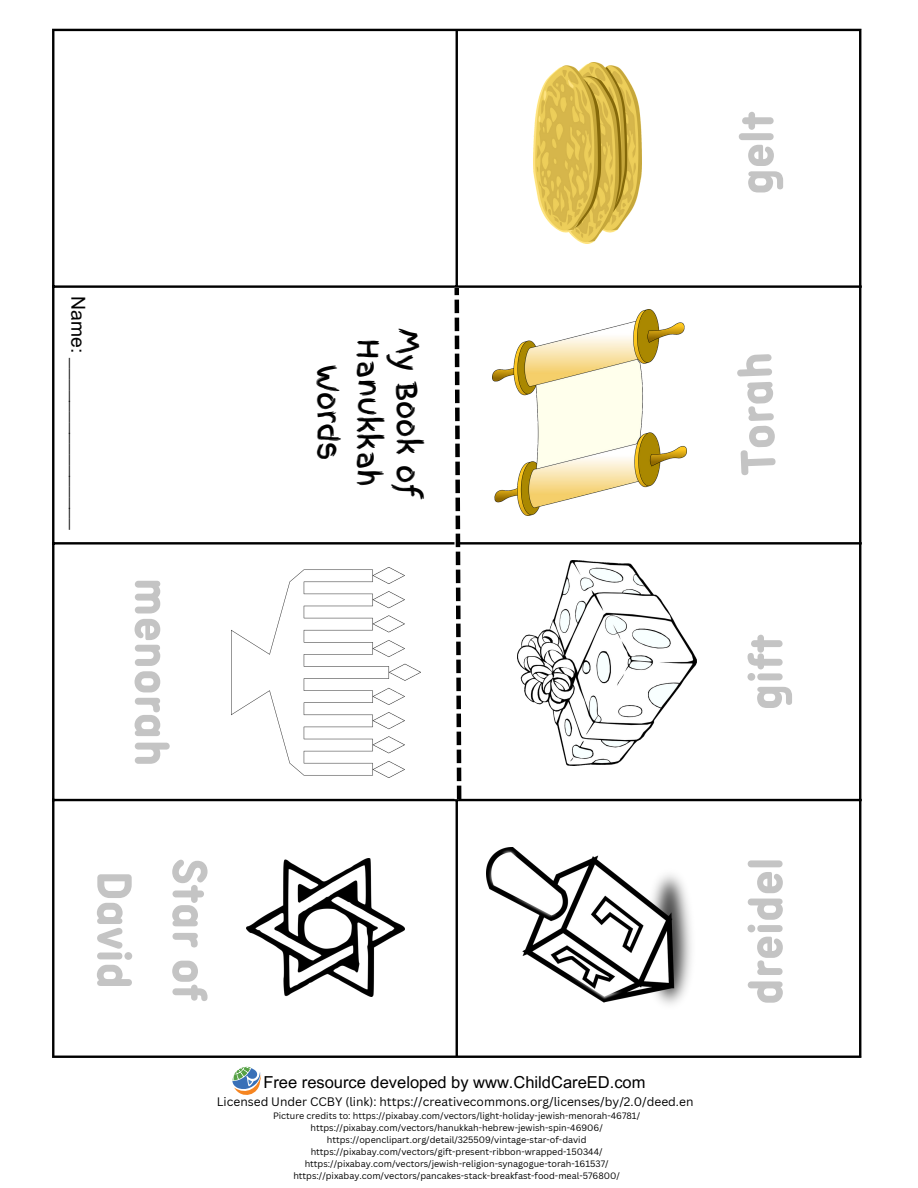
<style>
.page{position:relative;width:918px;height:1188px;background:#fff}
.page>*{position:absolute;margin:0;border:0;box-sizing:border-box;transform-origin:0 0}
.t1{font:54px/75.3px "Aristotelica Pro Cnd Txt Bld";color:#c4c4c4}
.t2{font:28.95px/39.8px "Finger Paint";color:#000;text-align:center}
.t3{font:19.2px "Arial MT Pro";color:#000}
.t4{font:16.5px "Arial MT Pro";color:#000}
.t5{font:12px "Canva Sans";color:#000}
.t6{font:9px "Canva Sans";color:#000}
</style>
<div class="page">
<hr style="left:52px;top:31px;width:2px;height:1025px;background:#000">
<hr style="left:456px;top:31px;width:2px;height:1025px;background:#000">
<hr style="left:859px;top:31px;width:2px;height:1025px;background:#000">
<hr style="left:52px;top:29px;width:809px;height:2px;background:#000">
<hr style="left:52px;top:285px;width:809px;height:3px;background:#000">
<hr style="left:52px;top:542px;width:809px;height:3px;background:#000">
<hr style="left:52px;top:799px;width:809px;height:2px;background:#000">
<hr style="left:52px;top:1056px;width:809px;height:2px;background:#000">
<svg style="left:454px;top:288px;width:7px;height:511px"></svg>
<svg style="left:232px;top:1067px;width:30px;height:28px"></svg>
<img style="left:231px;top:567px;width:189px;height:211px">
<img style="left:487px;top:848px;width:205px;height:157px">
<img style="left:247px;top:858px;width:157px;height:139px">
<img style="left:517px;top:561px;width:179px;height:204px">
<img style="left:493px;top:310px;width:193px;height:206px">
<img style="left:533px;top:62px;width:108px;height:182px">
<p class="t1" style="left:723px;top:195px;width:84px;rotate:-90deg">gelt</p>
<p class="t3" style="left:85px;top:296px;width:235px;rotate:90deg">Name: ________________</p>
<p class="t1" style="left:185px;top:578px;width:191px;rotate:90deg">menorah</p>
<p class="t2" style="left:428px;top:328px;width:174px;rotate:90deg">My Book of<br>Hanukkah<br>Words</p>
<p class="t1" style="left:725px;top:476px;width:125px;rotate:-92deg">Torah</p>
<p class="t1" style="left:732px;top:710px;width:77px;rotate:-90deg">gift</p>
<p class="t1" style="left:223px;top:858px;width:144px;rotate:90deg">Star of<br>David</p>
<p class="t1" style="left:732px;top:1005px;width:149px;rotate:-90deg">dreidel</p>
<p class="t4" style="left:263px;top:1076px;width:384px">Free resource developed by www.ChildCareED.com</p>
<p class="t5" style="left:217px;top:1094px;width:478px">Licensed Under CCBY (link): https://creativecommons.org/licenses/by/2.0/deed.en</p>
<p class="t6" style="left:273px;top:1110px;width:369px">Picture credits to: https://pixabay.com/vectors/light-holiday-jewish-menorah-46781/</p>
<p class="t6" style="left:310px;top:1122px;width:294px">https://pixabay.com/vectors/hanukkah-hebrew-jewish-spin-46906/</p>
<p class="t6" style="left:327px;top:1134px;width:261px">https://openclipart.org/detail/325509/vintage-star-of-david</p>
<p class="t6" style="left:311px;top:1146px;width:293px">https://pixabay.com/vectors/gift-present-ribbon-wrapped-150344/</p>
<p class="t6" style="left:305px;top:1158px;width:305px">https://pixabay.com/vectors/jewish-religion-synagogue-torah-161537/</p>
<p class="t6" style="left:293px;top:1170px;width:328px">https://pixabay.com/vectors/pancakes-stack-breakfast-food-meal-576800/</p>
</div>
